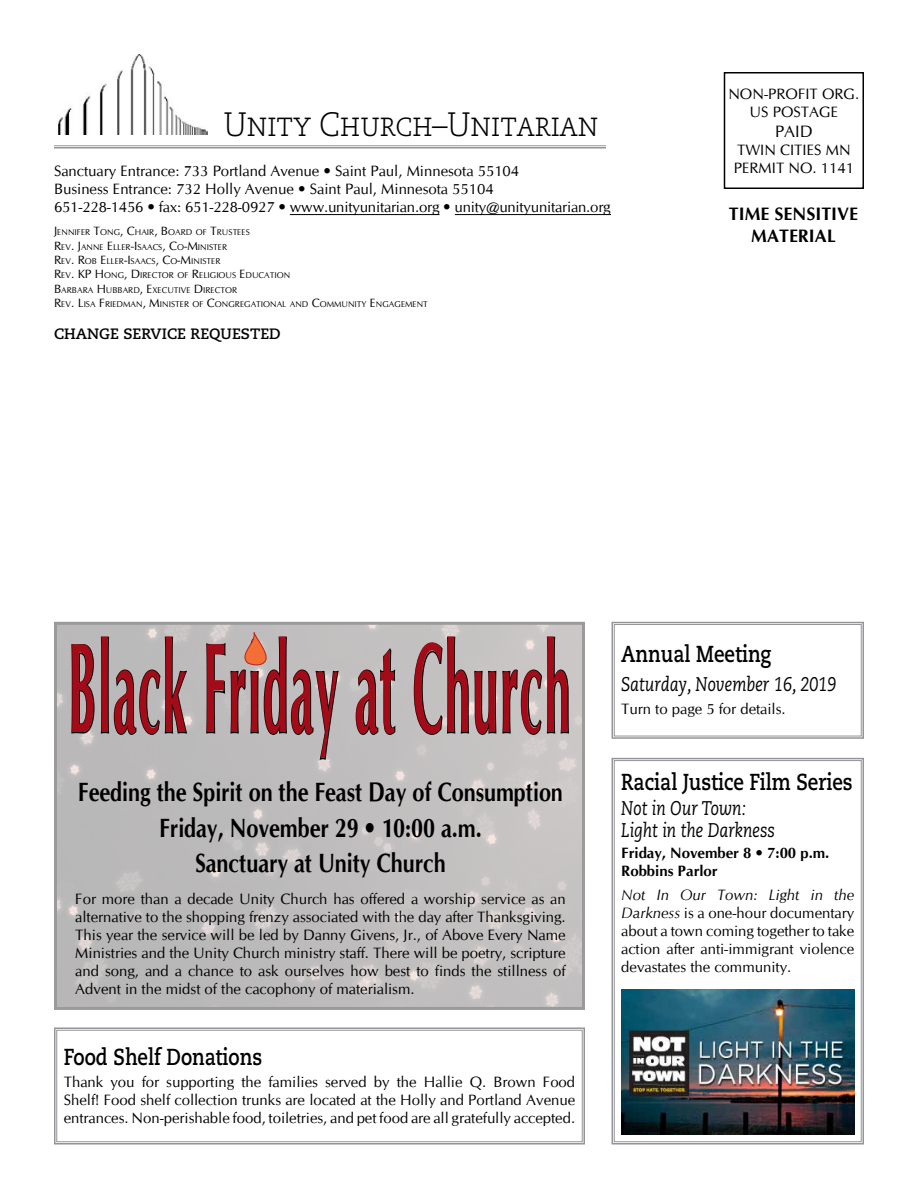
<style>
.page{position:relative;width:918px;height:1188px;background:#fff}
.page>*{position:absolute;margin:0;border:0;box-sizing:border-box;transform-origin:0 0}
.t1{font:700 127.5px "CG Omega";letter-spacing:.05em;color:#a20b17;scale:.36 1}
.t2{font:300 33.75px "Caecilia LT Pro 45";letter-spacing:-.02em;color:#000;scale:.92 1}
.t3{font:700 26.4px/35.5px "CG Omega";color:#000;text-align:center;scale:.82 1}
.t4{font:700 23.1px "Caecilia LT Pro 75";color:#000;scale:.82 1}
.t5{font:italic 19.8px/21.6px "Caecilia LT Pro 56";color:#000;scale:.82 1}
.t6{font:700 18px/21.6px "CG Omega";color:#000;text-align:center}
.t7{font:16.5px "CG Omega";color:#000}
.t8{font:15px/18px "CG Omega";color:#000;text-align:justify}
.t9{font:700 15px/18px "CG Omega";color:#000}
.t10{font:700 15px "Caecilia LT Pro 75";color:#000}
.t11{font:8.4px/14.4px "CG Omega";color:#000}
.s1{font-size:12px}
.s2{font-style:italic}
</style>
<div class="page">
<img style="left:58px;top:54px;width:150px;height:81px">
<hr style="left:54px;top:145px;width:552px;height:1px;background:#939598">
<hr style="left:54px;top:147px;width:552px;height:1px;background:#939598">
<hr style="left:290px;top:214px;width:150px;height:1px;background:#000">
<hr style="left:455px;top:214px;width:156px;height:1px;background:#000">
<div style="left:724px;top:72px;width:140px;height:117px;border:2px solid #000"></div>
<img style="left:58px;top:626px;width:523px;height:380px">
<svg style="left:71px;top:636px;width:118px;height:100px;background:#9b9999"></svg>
<svg style="left:355px;top:647px;width:42px;height:89px;background:#9e9c9c"></svg>
<svg style="left:413px;top:621px;width:157px;height:115px;background:#aca9a8"></svg>
<svg style="left:205px;top:621px;width:135px;height:140px;background:#aaa5a4"></svg>
<svg style="left:54px;top:1027px;width:531px;height:118px"></svg>
<div style="left:56px;top:1030px;width:527px;height:112px;border:1px solid #939598"></div>
<svg style="left:611px;top:621px;width:253px;height:118px"></svg>
<div style="left:614px;top:624px;width:248px;height:112px;border:1px solid #939598"></div>
<svg style="left:611px;top:757px;width:253px;height:388px"></svg>
<div style="left:614px;top:760px;width:248px;height:382px;border:1px solid #939598"></div>
<img style="left:621px;top:989px;width:233px;height:146px">
<h2 class="t2" style="left:224px;top:103px;width:409px">Unity Church–Unitarian</h2>
<p class="t8" style="left:54px;top:162px;width:558px;text-align:left">Sanctuary Entrance: 733 Portland Avenue • Saint Paul, Minnesota 55104<br>Business Entrance: 732 Holly Avenue • Saint Paul, Minnesota 55104<br>651-228-1456 • fax: 651-228-0927 • www.unityunitarian.org • unity@unityunitarian.org</p>
<p class="t11" style="left:54px;top:225px;width:375px"><span class="s1">J</span>ENNIFER <span class="s1">T</span>ONG<span class="s1">, C</span>HAIR<span class="s1">, B</span>OARD OF <span class="s1">T</span>RUSTEES<br><span class="s1">R</span>EV<span class="s1">. J</span>ANNE <span class="s1">E</span> LLER<span class="s1">-I</span> SAACS<span class="s1">, C</span>O<span class="s1">-M</span>INISTER<br><span class="s1">R</span>EV<span class="s1">. R</span>OB <span class="s1">E</span> LLER<span class="s1">-I</span> SAACS<span class="s1">, C</span>O<span class="s1">-M</span>INISTER<br><span class="s1">R</span>EV<span class="s1">. KP H</span> ONG<span class="s1">, D</span>IRECTOR OF <span class="s1">R</span>ELIGIOUS <span class="s1">E</span> DUCATION<br><span class="s1">B</span>ARBARA <span class="s1">H</span> UBBARD<span class="s1">, E</span>XECUTIVE <span class="s1">D</span> IRECTOR<br><span class="s1">R</span>EV<span class="s1">. L</span>ISA <span class="s1">F</span> RIEDMAN<span class="s1">, M</span>INISTER OF <span class="s1">C</span>ONGREGATIONAL AND <span class="s1">C</span>OMMUNITY <span class="s1">E</span> NGAGEMENT</p>
<p class="t10" style="left:54px;top:323px;width:228px">CHANGE SERVICE REQUESTED</p>
<p class="t8" style="left:728px;top:85px;width:133px;text-align:center">NON-PROFIT ORG.<br>US POSTAGE</p>
<p class="t7" style="left:775px;top:121px;width:39px">PAID</p>
<p class="t8" style="left:734px;top:141px;width:122px">TWIN CITIES MN<br>PERMIT NO. 1141</p>
<p class="t6" style="left:729px;top:203px;width:131px">TIME SENSITIVE<br>MATERIAL</p>
<h1 class="t1" style="left:69px;top:608px;width:1395px">Black Friday at Church</h1>
<h3 class="t3" style="left:78px;top:774px;width:593px">Feeding the Spirit on the Feast Day of Consumption<br>Friday, November 29 • 10:00 a.m.<br>Sanctuary at Unity Church</h3>
<p class="t8" style="left:75px;top:890px;width:492px">For more than a decade Unity Church has offered a worship service as an alternative to the shopping frenzy associated with the day after Thanksgiving.<br>This year the service will be led by Danny Givens, Jr., of Above Every Name Ministries and the Unity Church ministry staff. There will be poetry, scripture and song, and a chance to ask ourselves how best to finds the stillness of Advent in the midst of the cacophony of materialism.</p>
<h3 class="t4" style="left:64px;top:1042px;width:243px">Food Shelf Donations</h3>
<p class="t8" style="left:64px;top:1073px;width:513px">Thank you for supporting the families served by the Hallie Q. Brown Food Shelf! Food shelf collection trunks are located at the Holly and Portland Avenue entrances. Non-perishable food, toiletries, and pet food are all gratefully accepted.</p>
<h3 class="t4" style="left:621px;top:639px;width:184px">Annual Meeting</h3>
<h3 class="t5" style="left:621px;top:673px;width:264px">Saturday, November 16, 2019</h3>
<p class="t8" style="left:621px;top:700px;width:166px">Turn to page 5 for details.</p>
<h3 class="t4" style="left:621px;top:767px;width:284px">Racial Justice Film Series</h3>
<h3 class="t5" style="left:621px;top:798px;width:189px">Not in Our Town:<br>Light in the Darkness</h3>
<p class="t9" style="left:621px;top:844px;width:210px">Friday, November 8 • 7:00 p.m.<br>Robbins Parlor</p>
<p class="t8" style="left:621px;top:886px;width:234px"><span class="s2">Not In Our Town: Light in the Darkness</span> is a one-hour documentary about a town coming together to take action after anti-immigrant violence devastates the community.</p>
</div>
